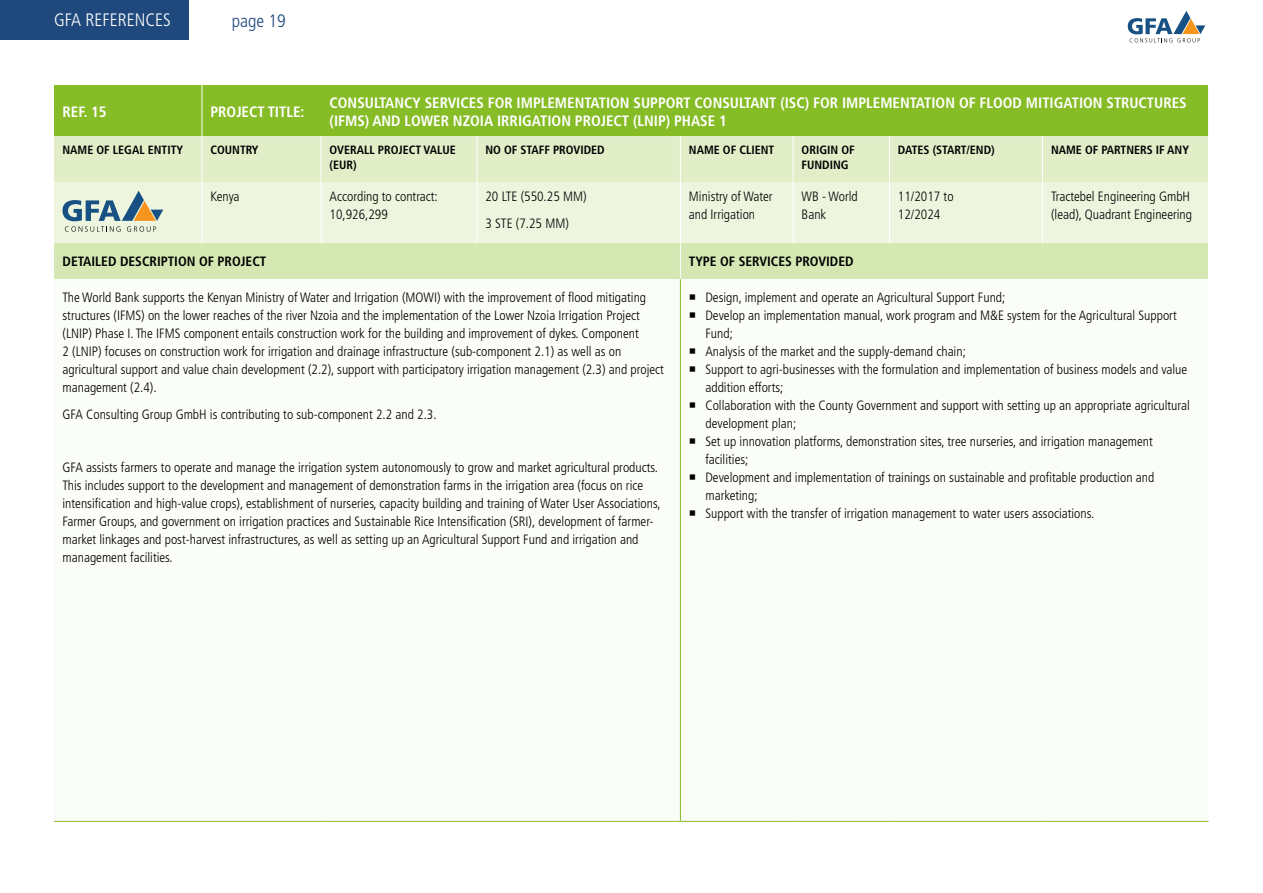
<style>
.page{position:relative;width:1263px;height:893px;background:#fff}
.page>*{position:absolute;margin:0;border:0;box-sizing:border-box;transform-origin:0 0}
.t1{font:300 condensed 18px "Frutiger LT Std";color:#fff}
.t2{font:300 condensed 18px "Frutiger LT Std";color:#1f497d}
.t3{font:700 condensed 15px/18px "Frutiger LT Std";color:#fff}
.t4{font:300 condensed 13.5px/18px "Frutiger LT Std";color:#000}
.t5{font:700 condensed 13.5px "Frutiger LT Std";color:#000}
.t6{font:700 condensed 12px/15px "Frutiger LT Std";color:#000}
</style>
<div class="page">
<div style="left:0;top:0;width:188px;height:39px;background:#1f497d"></div>
<svg style="left:1128px;top:11px;width:77px;height:31px"></svg>
<div style="left:54px;top:85px;width:1154px;height:51px;background:#86bc25"></div>
<div style="left:54px;top:136px;width:1154px;height:46px;background:#e1eec8"></div>
<div style="left:54px;top:182px;width:1154px;height:61px;background:#edf5de"></div>
<div style="left:54px;top:243px;width:1154px;height:36px;background:#d5e8b3"></div>
<hr style="left:202px;top:85px;width:1px;height:51px;background:#fff">
<hr style="left:202px;top:136px;width:1px;height:46px;background:#fff">
<hr style="left:321px;top:136px;width:1px;height:46px;background:#fff">
<hr style="left:477px;top:136px;width:1px;height:46px;background:#fff">
<hr style="left:680px;top:136px;width:1px;height:46px;background:#fff">
<hr style="left:793px;top:136px;width:1px;height:46px;background:#fff">
<hr style="left:889px;top:136px;width:1px;height:46px;background:#fff">
<hr style="left:202px;top:182px;width:1px;height:61px;background:#fff">
<hr style="left:321px;top:182px;width:1px;height:61px;background:#fff">
<hr style="left:477px;top:182px;width:1px;height:61px;background:#fff">
<hr style="left:793px;top:182px;width:1px;height:61px;background:#fff">
<hr style="left:889px;top:182px;width:1px;height:61px;background:#fff">
<hr style="left:680px;top:243px;width:1px;height:36px;background:#fff">
<hr style="left:680px;top:279px;width:1px;height:542px;background:#86bc25">
<hr style="left:54px;top:821px;width:148px;height:1px;background:#86bc25">
<hr style="left:202px;top:821px;width:119px;height:1px;background:#86bc25">
<hr style="left:321px;top:821px;width:156px;height:1px;background:#86bc25">
<hr style="left:477px;top:821px;width:203px;height:1px;background:#86bc25">
<hr style="left:680px;top:821px;width:113px;height:1px;background:#86bc25">
<hr style="left:793px;top:821px;width:96px;height:1px;background:#86bc25">
<hr style="left:889px;top:821px;width:153px;height:1px;background:#86bc25">
<hr style="left:1042px;top:821px;width:166px;height:1px;background:#86bc25">
<hr style="left:1042px;top:182px;width:1px;height:61px;background:#fff">
<hr style="left:1042px;top:136px;width:1px;height:46px;background:#fff">
<hr style="left:680px;top:182px;width:1px;height:61px;background:#fff">
<svg style="left:63px;top:191px;width:100px;height:41px;background:#b4c2b8"></svg>
<h1 class="t1" style="left:54px;top:10px;width:118px">GFA REFERENCES</h1>
<h1 class="t2" style="left:232px;top:11px;width:55px">page 19</h1>
<p class="t3" style="left:63px;top:103px;width:46px">REF. 15</p>
<p class="t3" style="left:210px;top:103px;width:95px">PROJECT TITLE:</p>
<p class="t3" style="left:330px;top:94px;width:859px">CONSULTANCY SERVICES FOR IMPLEMENTATION SUPPORT CONSULTANT (ISC) FOR IMPLEMENTATION OF FLOOD MITIGATION STRUCTURES (IFMS) AND LOWER NZOIA IRRIGATION PROJECT (LNIP) PHASE 1</p>
<p class="t6" style="left:63px;top:142px;width:122px">NAME OF LEGAL ENTITY</p>
<p class="t6" style="left:210px;top:142px;width:50px">COUNTRY</p>
<p class="t6" style="left:330px;top:142px;width:128px">OVERALL PROJECT VALUE (EUR)</p>
<p class="t6" style="left:485px;top:142px;width:121px">NO OF STAFF PROVIDED</p>
<p class="t6" style="left:689px;top:142px;width:87px">NAME OF CLIENT</p>
<p class="t6" style="left:802px;top:142px;width:55px">ORIGIN OF<br>FUNDING</p>
<p class="t6" style="left:898px;top:142px;width:98px">DATES (START/END)</p>
<p class="t6" style="left:1051px;top:142px;width:139px">NAME OF PARTNERS IF ANY</p>
<p class="t4" style="left:210px;top:187px;width:30px">Kenya</p>
<p class="t4" style="left:330px;top:187px;width:110px">According to contract:<br>10,926,299</p>
<p class="t4" style="left:485px;top:183px;width:103px;line-height:27px">20 LTE (550.25 MM)<br>3 STE (7.25 MM)</p>
<p class="t4" style="left:689px;top:187px;width:85px">Ministry of Water and Irrigation</p>
<p class="t4" style="left:802px;top:187px;width:58px">WB - World<br>Bank</p>
<p class="t4" style="left:898px;top:187px;width:57px">11/2017 to<br>12/2024</p>
<p class="t4" style="left:1051px;top:187px;width:142px">Tractebel Engineering GmbH (lead), Quadrant Engineering</p>
<p class="t5" style="left:63px;top:253px;width:205px">DETAILED DESCRIPTION OF PROJECT</p>
<p class="t5" style="left:689px;top:253px;width:166px">TYPE OF SERVICES PROVIDED</p>
<p class="t4" style="left:63px;top:289px;width:603px">The World Bank supports the Kenyan Ministry of Water and Irrigation (MOWI) with the improvement of flood mitigating structures (IFMS) on the lower reaches of the river Nzoia and the implementation of the Lower Nzoia Irrigation Project (LNIP) Phase I. The IFMS component entails construction work for the building and improvement of dykes. Component<br>2 (LNIP) focuses on construction work for irrigation and drainage infrastructure (sub-component 2.1) as well as on agricultural support and value chain development (2.2), support with participatory irrigation management (2.3) and project management (2.4).</p>
<p class="t4" style="left:63px;top:405px;width:376px">GFA Consulting Group GmbH is contributing to sub-component 2.2 and 2.3.</p>
<p class="t4" style="left:63px;top:458px;width:600px">GFA assists farmers to operate and manage the irrigation system autonomously to grow and market agricultural products.<br>This includes support to the development and management of demonstration farms in the irrigation area (focus on rice intensification and high-value crops), establishment of nurseries, capacity building and training of Water User Associations, Farmer Groups, and government on irrigation practices and Sustainable Rice Intensification (SRI), development of farmer&shy;market linkages and post-harvest infrastructures, as well as setting up an Agricultural Support Fund and irrigation and management facilities.</p>
<p class="t4" style="left:705px;top:289px;width:486px">Design, implement and operate an Agricultural Support Fund;<br>Develop an implementation manual, work program and M&amp;E system for the Agricultural Support Fund;<br>Analysis of the market and the supply-demand chain;<br>Support to agri-businesses with the formulation and implementation of business models and value addition efforts;<br>Collaboration with the County Government and support with setting up an appropriate agricultural development plan;<br>Set up innovation platforms, demonstration sites, tree nurseries, and irrigation management facilities;<br>Development and implementation of trainings on sustainable and profitable production and marketing;<br>Support with the transfer of irrigation management to water users associations.</p>
</div>
